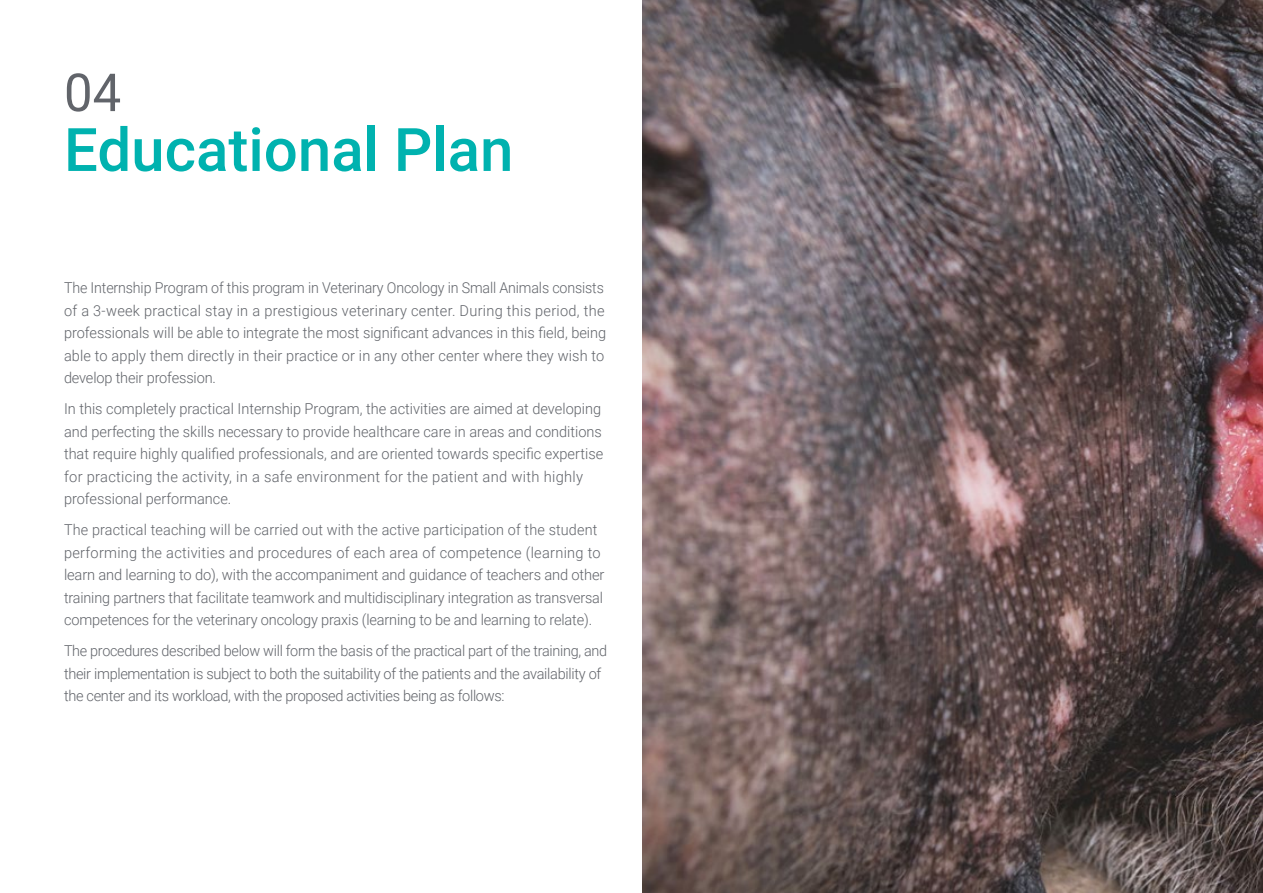
<style>
.page{position:relative;width:1263px;height:893px;background:#fff}
.page>*{position:absolute;margin:0;border:0;box-sizing:border-box;transform-origin:0 0}
.t1{font:500 60px "Roboto";color:#00b2af}
.t2{font:52.5px "Roboto";color:#61646a}
.t3{font:300 15px/22.5px "Roboto";color:#61646a;scale:.96 1}
.t4{font:300 15px/22.5px "Roboto";color:#61646a}
.t5{font:300 15px/22.5px "Roboto";color:#61646a;scale:.95 1}
.t6{font:300 15px/22.5px "Roboto";letter-spacing:-.02em;color:#61646a;scale:.96 1}
</style>
<div class="page">
<img style="left:642px;top:0;width:621px;height:893px">
<h2 class="t2" style="left:64px;top:56px;width:59px">04</h2>
<h1 class="t1" style="left:64px;top:108px;width:451px">Educational Plan</h1>
<p class="t5" style="left:64px;top:276px;width:572px">The Internship Program of this program in Veterinary Oncology in Small Animals consists of a 3-week practical stay in a prestigious veterinary center. During this period, the professionals will be able to integrate the most significant advances in this field, being able to apply them directly in their practice or in any other center where they wish to develop their profession.</p>
<p class="t4" style="left:64px;top:397px;width:541px">In this completely practical Internship Program, the activities are aimed at developing and perfecting the skills necessary to provide healthcare care in areas and conditions that require highly qualified professionals, and are oriented towards specific expertise for practicing the activity, in a safe environment for the patient and with highly professional performance.</p>
<p class="t3" style="left:64px;top:518px;width:564px">The practical teaching will be carried out with the active participation of the student performing the activities and procedures of each area of competence (learning to learn and learning to do), with the accompaniment and guidance of teachers and other training partners that facilitate teamwork and multidisciplinary integration as transversal competences for the veterinary oncology praxis (learning to be and learning to relate).</p>
<p class="t6" style="left:64px;top:639px;width:567px">The procedures described below will form the basis of the practical part of the training, and their implementation is subject to both the suitability of the patients and the availability of the center and its workload, with the proposed activities being as follows:</p>
</div>
